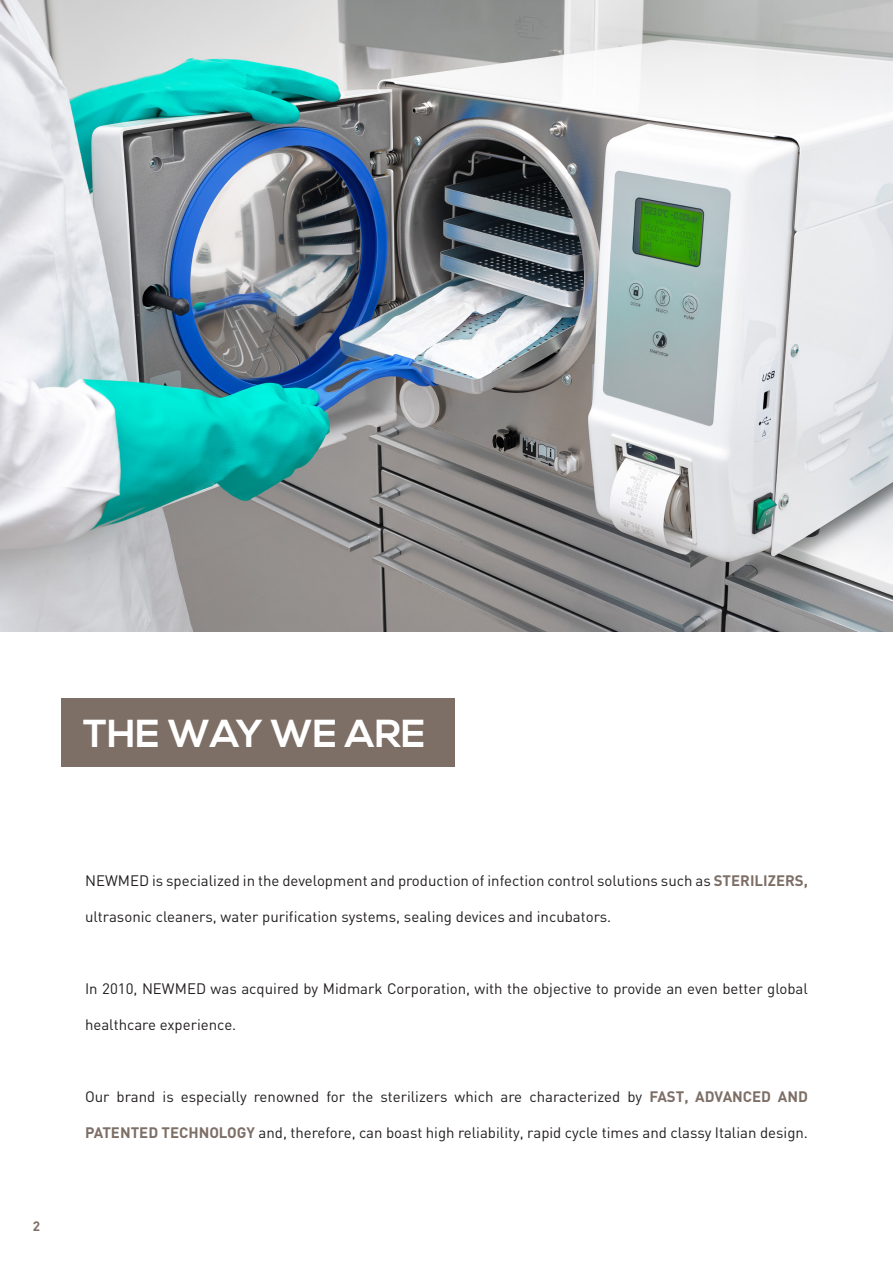
<style>
.page{position:relative;width:893px;height:1263px;background:#fff}
.page>*{position:absolute;margin:0;border:0;box-sizing:border-box;transform-origin:0 0}
.t1{font:700 39px "Nexa";color:#fff}
.t2{font:15px "DIN";color:#231f20}
.t3{font:700 13.5px "DIN";color:#7d6e66}
.s1{font-weight:700;color:#7d6e66}
</style>
<div class="page">
<div style="left:62px;top:698px;width:393px;height:68px;background:#7d6e66"></div>
<img style="left:0;top:0;width:893px;height:631px">
<p class="t1" style="left:83px;top:711px;width:344px">THE WAY WE ARE</p>
<p class="t3" style="left:33px;top:1218px;width:9px">2</p>
<p class="t2" style="left:85px;top:871px;width:724px">NEWMED is specialized in the development and production of infection control solutions such as <span class="s1">STERILIZERS,</span></p>
<p class="t2" style="left:85px;top:907px;width:528px">ultrasonic cleaners, water purification systems, sealing devices and incubators.</p>
<p class="t2" style="left:85px;top:979px;width:724px">In 2010, NEWMED was acquired by Midmark Corporation, with the objective to provide an even better global</p>
<p class="t2" style="left:85px;top:1015px;width:153px">healthcare experience.</p>
<p class="t2" style="left:85px;top:1087px;width:724px">Our brand is especially renowned for the sterilizers which are characterized by <span class="s1">FAST, ADVANCED AND</span></p>
<p class="t2" style="left:85px;top:1123px;width:724px"><span class="s1">PATENTED TECHNOLOGY</span> and, therefore, can boast high reliability, rapid cycle times and classy Italian design.</p>
</div>
